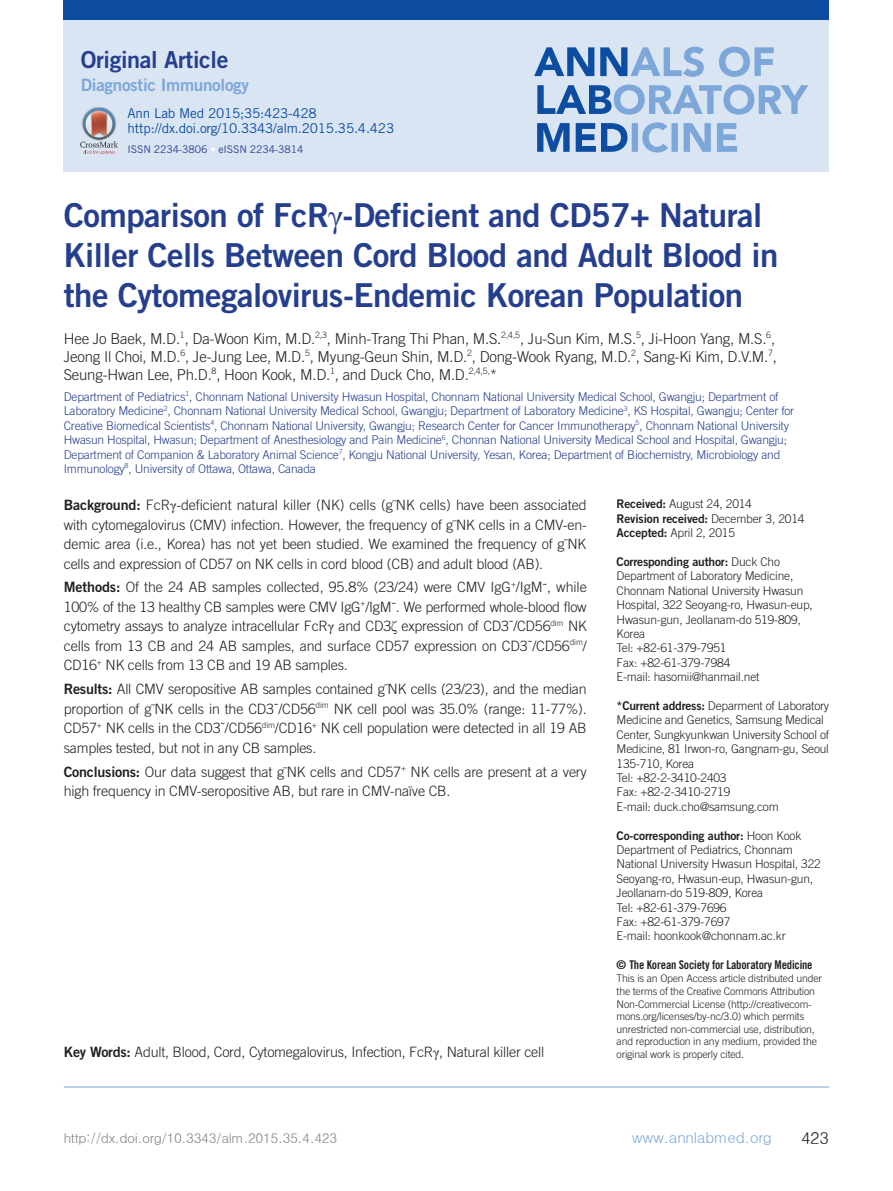
<style>
.page{position:relative;width:893px;height:1191px;background:#fff}
.page>*{position:absolute;margin:0;border:0;box-sizing:border-box;transform-origin:0 0}
.제목{font:33px/39.6px "Trade Gothic LT Std Bd 2";letter-spacing:-.015em;color:#253f8e}
.논문분류{font:23.4px "Trade Gothic LT Std Bd 2";letter-spacing:-.015em;color:#253f8e}
.논문소분류{font:16.95px "Trade Gothic LT Std Bd 2";letter-spacing:-.015em;color:#7ca7d8}
.URL{font:16.5px "Dotum";color:#231f20}
.저자{font:300 15px/18px "Trade Gothic LT Std";letter-spacing:-.015em;color:#231f20}
.URL-2{font:15px "Dotum";letter-spacing:-.02em;color:#7ca7d8}
.초록{font:300 14.25px/19.5px "Trade Gothic LT Std";letter-spacing:-.015em;color:#231f20;text-align:justify}
.t1{font:13.5px "Dotum";letter-spacing:-.03em;color:#808285}
.DOI_단락{font:13.5px "Trade Gothic LT Std";letter-spacing:-.015em;color:#0d4da1}
.서지단락{font:13.5px "Trade Gothic LT Std";letter-spacing:-.015em;color:#0d4da1}
.소속{font:300 12px/14.4px "Trade Gothic LT Std";letter-spacing:-.015em;color:#253f8e}
.교신저자{font:300 12px/14.4px "Trade Gothic LT Std";letter-spacing:-.015em;color:#231f20}
.교신저자-2{font:12px "Trade Gothic LT Std Bd 2";letter-spacing:-.015em;color:#231f20}
.t2{font:12px "Trade Gothic LT Std Bd Cn 20";letter-spacing:-.015em;color:#231f20}
.t3{font:300 10.5px/12.6px "Trade Gothic LT Std";letter-spacing:-.015em;color:#231f20}
.ISSN{font:10.5px "Trade Gothic LT Std";letter-spacing:-.015em;color:#253f8e}
.s1{color:#fff}
.s2{font-family:"Times New Roman"}
.s3{font-family:"Trade Gothic LT Std Bd 2";font-weight:400}
.s4{font-family:"Times New Roman";font-weight:400}
.s5{font-family:"Trade Gothic LT Std";font-weight:300}
.s6{font-family:"Trade Gothic LT Std Bd 2"}
</style>
<div class="page">
<div style="left:64px;top:0;width:765px;height:172px;background:#dae5f4"></div>
<div style="left:64px;top:0;width:765px;height:19px;background:#0d4da1"></div>
<svg style="left:537px;top:122px;width:200px;height:30px"></svg>
<svg style="left:537px;top:84px;width:271px;height:31px"></svg>
<svg style="left:534px;top:47px;width:240px;height:30px"></svg>
<hr style="left:64px;top:1086px;width:765px;height:1px;background:#7ca7d8">
<img style="left:93px;top:106px;width:12px;height:2px">
<svg style="left:80px;top:108px;width:38px;height:46px"></svg>
<p class="논문분류" style="left:81px;top:45px;width:149px">Original Article</p>
<p class="논문소분류" style="left:81px;top:75px;width:170px">Diagnostic Immunology</p>
<p class="서지단락" style="left:128px;top:105px;width:191px">Ann Lab Med 2015;35:423-428</p>
<p class="DOI_단락" style="left:128px;top:120px;width:268px">http://dx.doi.org/10.3343/alm.2015.35.4.423</p>
<p class="ISSN" style="left:128px;top:143px;width:177px">ISSN 2234-3806 <span class="s1">•</span> eISSN 2234-3814</p>
<p class="제목" style="left:64px;top:195px;width:716px">Comparison of FcR<span class="s2">γ</span>-Deficient and CD57+ Natural<br>Killer Cells Between Cord Blood and Adult Blood in the Cytomegalovirus-Endemic Korean Population</p>
<p class="저자" style="left:64px;top:329px;width:715px">Hee Jo Baek, M.D.<sup>1</sup>, Da-Woon Kim, M.D.<sup>2,3</sup>, Minh-Trang Thi Phan, M.S.<sup>2,4,5</sup>, Ju-Sun Kim, M.S.<sup>5</sup>, Ji-Hoon Yang, M.S.<sup>6</sup>,<br>Jeong Il Choi, M.D.<sup>6</sup>, Je-Jung Lee, M.D.<sup>5</sup>, Myung-Geun Shin, M.D.<sup>2</sup>, Dong-Wook Ryang, M.D.<sup>2</sup>, Sang-Ki Kim, D.V.M.<sup>7</sup>,<br>Seung-Hwan Lee, Ph.D.<sup>8</sup>, Hoon Kook, M.D.<sup>1</sup>, and Duck Cho, M.D.<sup>2,4,5,</sup>*</p>
<p class="소속" style="left:64px;top:389px;width:732px">Department of Pediatrics<sup>1</sup>, Chonnam National University Hwasun Hospital, Chonnam National University Medical School, Gwangju; Department of Laboratory Medicine<sup>2</sup>, Chonnam National University Medical School, Gwangju; Department of Laboratory Medicine<sup>3</sup>, KS Hospital, Gwangju; Center for Creative Biomedical Scientists<sup>4</sup>, Chonnam National University, Gwangju; Research Center for Cancer Immunotherapy<sup>5</sup>, Chonnam National University Hwasun Hospital, Hwasun; Department of Anesthesiology and Pain Medicine<sup>6</sup>, Chonnan National University Medical School and Hospital, Gwangju; Department of Companion &amp; Laboratory Animal Science<sup>7</sup>, Kongju National University, Yesan, Korea; Department of Biochemistry, Microbiology and Immunology<sup>8</sup>, University of Ottawa, Ottawa, Canada</p>
<p class="초록" style="left:64px;top:495px;width:524px"><span class="s3">Background:</span> FcR<span class="s4">γ</span>-deficient natural killer (NK) cells (g¯NK cells) have been associated with cytomegalovirus (CMV) infection. However, the frequency of g¯NK cells in a CMV-en&shy;demic area (i.e., Korea) has not yet been studied. We examined the frequency of g¯NK cells and expression of CD57 on NK cells in cord blood (CB) and adult blood (AB).</p>
<p class="초록" style="left:64px;top:577px;width:524px"><span class="s3">Methods:</span> Of the 24 AB samples collected, 95.8% (23/24) were CMV IgG<sup>+</sup>/IgM-, while 100% of the 13 healthy CB samples were CMV IgG<sup>+</sup>/IgM-. We performed whole-blood flow cytometry assays to analyze intracellular FcR<span class="s4">γ</span> and CD3<span class="s4">ζ</span> expression of CD3-/CD56<sup>dim</sup> NK cells from 13 CB and 24 AB samples, and surface CD57 expression on CD3-/CD56<sup>dim</sup>/ CD16<sup>+</sup> NK cells from 13 CB and 19 AB samples.</p>
<p class="초록" style="left:64px;top:679px;width:524px"><span class="s3">Results:</span> All CMV seropositive AB samples contained g¯NK cells (23/23), and the median proportion of g¯NK cells in the CD3-/CD56<sup>dim</sup> NK cell pool was 35.0% (range: 11-77%).<br>CD57<sup>+</sup> NK cells in the CD3-/CD56<sup>dim</sup>/CD16<sup>+</sup> NK cell population were detected in all 19 AB samples tested, but not in any CB samples.</p>
<p class="초록" style="left:64px;top:761px;width:525px"><span class="s3">Conclusions:</span> Our data suggest that g¯NK cells and CD57<sup>+</sup> NK cells are present at a very high frequency in CMV-seropositive AB, but rare in CMV-naïve CB.</p>
<p class="교신저자" style="left:617px;top:496px;width:137px"><span class="s3">Received:</span> August 24, 2014</p>
<p class="교신저자-2" style="left:617px;top:511px;width:189px">Revision received: <span class="s5">December 3, 2014</span></p>
<p class="교신저자" style="left:617px;top:525px;width:120px"><span class="s3">Accepted:</span> April 2, 2015</p>
<p class="교신저자-2" style="left:617px;top:554px;width:165px">Corresponding author: <span class="s5">Duck Cho</span></p>
<p class="교신저자" style="left:617px;top:568px;width:198px">Department of Laboratory Medicine,<br>Chonnam National University Hwasun<br>Hospital, 322 Seoyang-ro, Hwasun-eup,<br>Hwasun-gun, Jeollanam-do 519-809,<br>Korea</p>
<p class="교신저자" style="left:617px;top:640px;width:112px">Tel: +82-61-379-7951</p>
<p class="교신저자" style="left:617px;top:655px;width:115px">Fax: +82-61-379-7984</p>
<p class="교신저자" style="left:617px;top:669px;width:144px">E-mail: hasomii@hanmail.net</p>
<p class="교신저자" style="left:617px;top:698px;width:214px"><span class="s3">*Current address:</span> Deparment of Laboratory Medicine and Genetics, Samsung Medical Center, Sungkyunkwan University School of Medicine, 81 Irwon-ro, Gangnam-gu, Seoul 135-710, Korea</p>
<p class="교신저자" style="left:617px;top:770px;width:112px">Tel: +82-2-3410-2403</p>
<p class="교신저자" style="left:617px;top:784px;width:115px">Fax: +82-2-3410-2719</p>
<p class="교신저자" style="left:617px;top:799px;width:164px">E-mail: duck.cho@samsung.com</p>
<p class="교신저자-2" style="left:617px;top:828px;width:186px">Co-corresponding author: <span class="s5">Hoon Kook</span></p>
<p class="교신저자" style="left:617px;top:842px;width:206px">Department of Pediatrics, Chonnam National University Hwasun Hospital, 322<br>Seoyang-ro, Hwasun-eup, Hwasun-gun, Jeollanam-do 519-809, Korea</p>
<p class="교신저자" style="left:617px;top:900px;width:112px">Tel: +82-61-379-7696</p>
<p class="교신저자" style="left:617px;top:914px;width:115px">Fax: +82-61-379-7697</p>
<p class="교신저자" style="left:617px;top:928px;width:171px">E-mail: hoonkook@chonnam.ac.kr</p>
<p class="t2" style="left:617px;top:957px;width:198px"><span class="s6">©</span> The Korean Society for Laboratory Medicine</p>
<p class="t3" style="left:617px;top:972px;width:207px">This is an Open Access article distributed under the terms of the Creative Commons Attribution Non-Commercial License (http://creativecom&shy;mons.org/licenses/by-nc/3.0) which permits</p>
<p class="t3" style="left:617px;top:1022px;width:202px">unrestricted non-commercial use, distribution, and reproduction in any medium, provided the original work is properly cited.</p>
<p class="초록" style="left:64px;top:1042px;width:482px"><span class="s3">Key Words:</span> Adult, Blood, Cord, Cytomegalovirus, Infection, FcR<span class="s4">γ</span>, Natural killer cell</p>
<p class="t1" style="left:64px;top:1131px;width:275px">http://dx.doi.org/10.3343/alm.2015.35.4.423</p>
<p class="URL-2" style="left:632px;top:1130px;width:142px">www.annlabmed.org</p>
<p class="URL" style="left:801px;top:1129px;width:30px">423</p>
</div>
